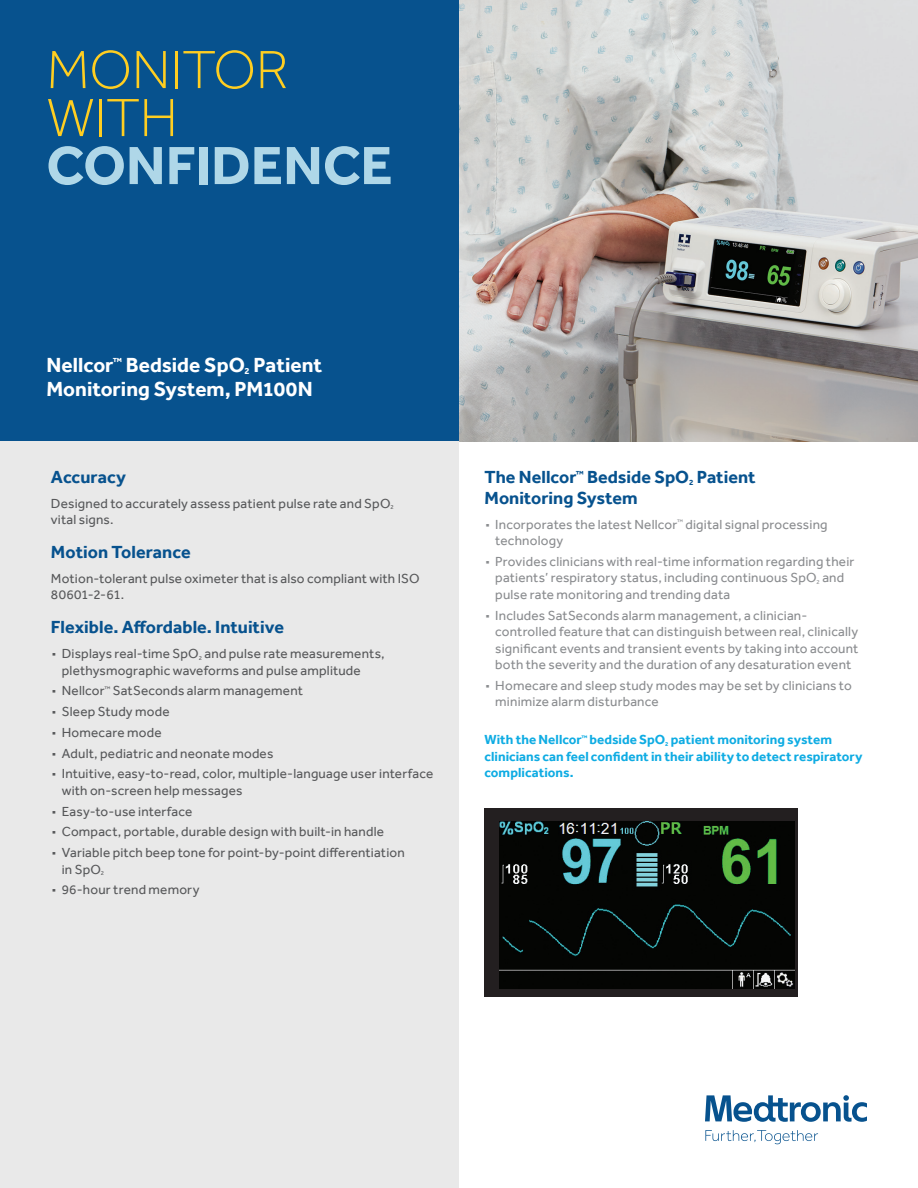
<style>
.page{position:relative;width:918px;height:1188px;background:#fff}
.page>*{position:absolute;margin:0;border:0;box-sizing:border-box;transform-origin:0 0}
.t1{font:300 55.5px/48px "Effra";letter-spacing:-.01em;color:#ffce21}
._14pt_Effra_Subheads{font:700 21px/24px "Effra";color:#fff}
._12pt_Effra_Subheads{font:700 18px/21px "Effra";color:#07528e}
._9pt_Effra_body_copy{font:13.5px/16.5px "Effra";letter-spacing:.015em;color:#57585a}
.t2{font:13.5px/16.5px "Effra";letter-spacing:.015em;color:#8a8c8f}
._9pt_Effra_body_copy-2{font:700 13.5px/16.5px "Effra";letter-spacing:.005em;color:#0face3}
.s1{font-weight:700;color:#afd7e8}
.s2{font-size:27px}
</style>
<div class="page">
<div style="left:0;top:0;width:459px;height:442px;background:#07528e"></div>
<div style="left:0;top:442px;width:459px;height:746px;background:#e9e9e9"></div>
<img style="left:459px;top:0;width:459px;height:442px">
<div style="left:485px;top:808px;width:313px;height:189px;background:#231f20"></div>
<img style="left:500px;top:821px;width:295px;height:167px">
<svg style="left:705px;top:1095px;width:162px;height:49px"></svg>
<p class="t1" style="left:46px;top:45px;width:348px">MONITOR<br>WITH<br><span class="s1">CONFIDENCE</span></p>
<p class="_14pt_Effra_Subheads" style="left:46px;top:352px;width:278px">Nellcor<sup>™</sup> Bedside SpO<sub>2</sub> Patient<br>Monitoring System, PM100N</p>
<p class="_12pt_Effra_Subheads" style="left:51px;top:466px;width:76px">Accuracy</p>
<p class="_9pt_Effra_body_copy" style="left:51px;top:495px;width:344px">Designed to accurately assess patient pulse rate and SpO<sub>2 </sub>vital signs.</p>
<p class="_12pt_Effra_Subheads" style="left:51px;top:541px;width:141px">Motion Tolerance</p>
<p class="_9pt_Effra_body_copy" style="left:51px;top:570px;width:370px">Motion-tolerant pulse oximeter that is also compliant with ISO<br>80601-2-61.</p>
<p class="_12pt_Effra_Subheads" style="left:51px;top:616px;width:235px">Flexible. Affordable. Intuitive</p>
<p class="_9pt_Effra_body_copy" style="left:62px;top:645px;width:324px;text-indent:-11px"><span class="s2">∙</span> Displays real-time SpO<sub>2</sub> and pulse rate measurements, plethysmographic waveforms and pulse amplitude</p>
<p class="_9pt_Effra_body_copy" style="left:51px;top:683px;width:253px"><span class="s2">∙</span> Nellcor<sup>™</sup> SatSeconds alarm management</p>
<p class="_9pt_Effra_body_copy" style="left:51px;top:703px;width:120px"><span class="s2">∙</span> Sleep Study mode</p>
<p class="_9pt_Effra_body_copy" style="left:51px;top:724px;width:112px"><span class="s2">∙</span> Homecare mode</p>
<p class="_9pt_Effra_body_copy" style="left:51px;top:745px;width:224px"><span class="s2">∙</span> Adult, pediatric and neonate modes</p>
<p class="_9pt_Effra_body_copy" style="left:62px;top:766px;width:373px;text-indent:-11px"><span class="s2">∙</span> Intuitive, easy-to-read, color, multiple-language user interface with on-screen help messages</p>
<p class="_9pt_Effra_body_copy" style="left:51px;top:803px;width:143px"><span class="s2">∙</span> Easy-to-use interface</p>
<p class="_9pt_Effra_body_copy" style="left:51px;top:824px;width:335px"><span class="s2">∙</span> Compact, portable, durable design with built-in handle</p>
<p class="_9pt_Effra_body_copy" style="left:62px;top:844px;width:344px;text-indent:-11px"><span class="s2">∙</span> Variable pitch beep tone for point-by-point differentiation in SpO<sub>2</sub></p>
<p class="_9pt_Effra_body_copy" style="left:51px;top:882px;width:150px"><span class="s2">∙</span> 96-hour trend memory</p>
<p class="_12pt_Effra_Subheads" style="left:485px;top:466px;width:273px">The Nellcor<sup>™</sup> Bedside SpO<sub>2</sub> Patient<br>Monitoring System</p>
<p class="t2" style="left:495px;top:516px;width:334px;text-indent:-11px"><span class="s2">∙</span> Incorporates the latest Nellcor<sup>™</sup> digital signal processing technology</p>
<p class="t2" style="left:495px;top:553px;width:361px;text-indent:-11px"><span class="s2">∙</span> Provides clinicians with real-time information regarding their patients’ respiratory status, including continuous SpO<sub>2</sub> and pulse rate monitoring and trending data</p>
<p class="t2" style="left:495px;top:607px;width:365px;text-indent:-11px"><span class="s2">∙</span> Includes SatSeconds alarm management, a clinician&shy;controlled feature that can distinguish between real, clinically significant events and transient events by taking into account both the severity and the duration of any desaturation event</p>
<p class="t2" style="left:495px;top:677px;width:358px;text-indent:-11px"><span class="s2">∙</span> Homecare and sleep study modes may be set by clinicians to minimize alarm disturbance</p>
<p class="_9pt_Effra_body_copy-2" style="left:485px;top:731px;width:380px">With the Nellcor<sup>™</sup> bedside SpO<sub>2</sub> patient monitoring system clinicians can feel confident in their ability to detect respiratory complications.</p>
</div>
